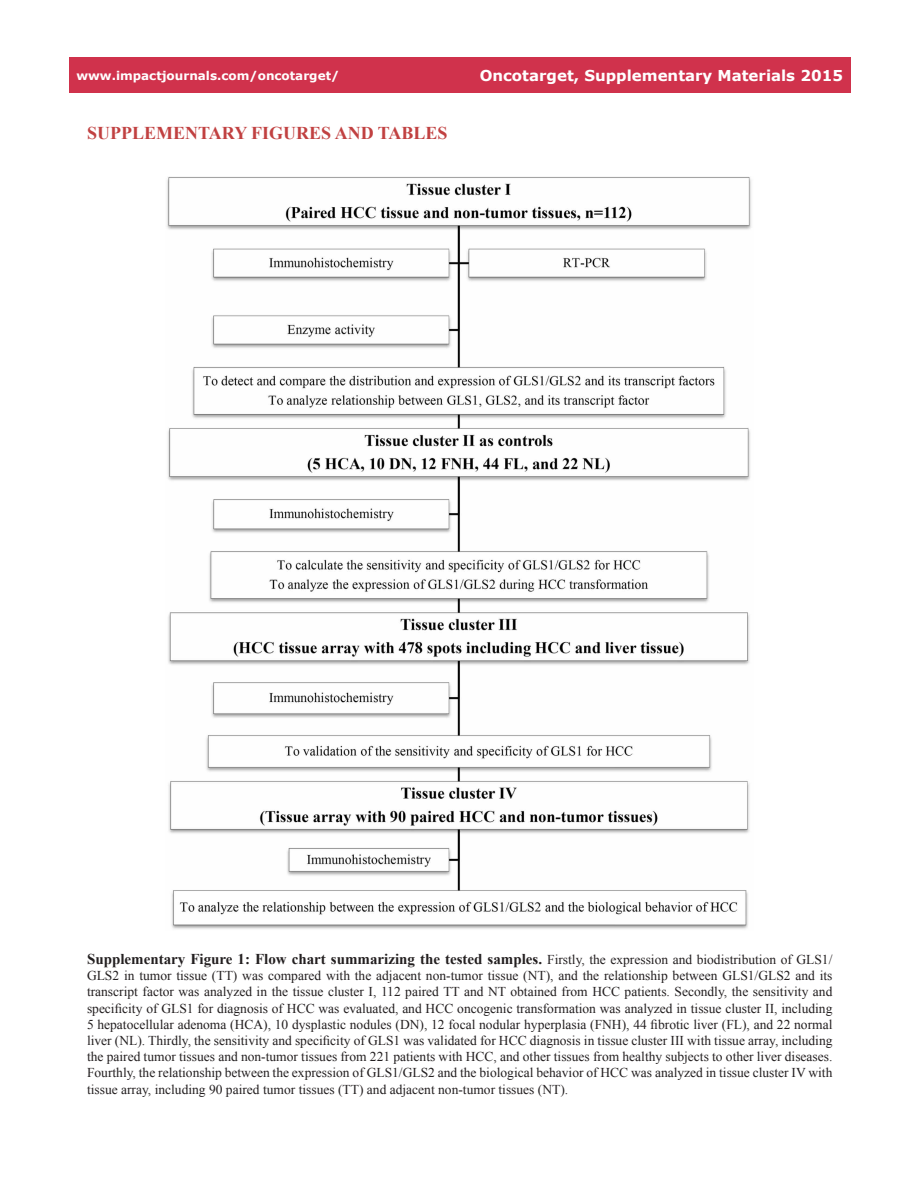
<style>
.page{position:relative;width:918px;height:1188px;background:#fff}
.page>*{position:absolute;margin:0;border:0;box-sizing:border-box;transform-origin:0 0}
.t1{font:700 18px "Times New Roman";color:#c14141}
.t2{font:700 15px "Times New Roman";color:#231f20}
.t3{font:700 15px "Verdana";color:#fff}
.t4{font:13.5px/16.2px "Times New Roman";color:#231f20;text-align:justify}
.t5{font:700 12px "Verdana";color:#fff}
.s1{font-weight:400;font-size:13.5px}
</style>
<div class="page">
<div style="left:69px;top:57px;width:781px;height:36px;background:#d0324c"></div>
<img style="left:167px;top:177px;width:584px;height:752px">
<p class="t5" style="left:76px;top:67px;width:264px">www.impactjournals.com/oncotarget/</p>
<p class="t3" style="left:480px;top:66px;width:365px">Oncotarget, Supplementary Materials 2015</p>
<h1 class="t1" style="left:87px;top:121px;width:339px">SUPPLEMENTAry figures and tables</h1>
<p class="t2" style="left:87px;top:949px;width:747px">Supplementary Figure 1: Flow chart summarizing the tested samples. <span class="s1">Firstly, the expression and biodistribution of GLS1/</span></p>
<p class="t4" style="left:87px;top:967px;width:747px">GLS2 in tumor tissue (TT) was compared with the adjacent non-tumor tissue (NT), and the relationship between GLS1/GLS2 and its transcript factor was analyzed in the tissue cluster I, 112 paired TT and NT obtained from HCC patients. Secondly, the sensitivity and specificity of GLS1 for diagnosis of HCC was evaluated, and HCC oncogenic transformation was analyzed in tissue cluster II, including 5 hepatocellular adenoma (HCA), 10 dysplastic nodules (DN), 12 focal nodular hyperplasia (FNH), 44 fibrotic liver (FL), and 22 normal liver (NL). Thirdly, the sensitivity and specificity of GLS1 was validated for HCC diagnosis in tissue cluster III with tissue array, including the paired tumor tissues and non-tumor tissues from 221 patients with HCC, and other tissues from healthy subjects to other liver diseases.<br>Fourthly, the relationship between the expression of GLS1/GLS2 and the biological behavior of HCC was analyzed in tissue cluster IV with tissue array, including 90 paired tumor tissues (TT) and adjacent non-tumor tissues (NT).</p>
</div>
